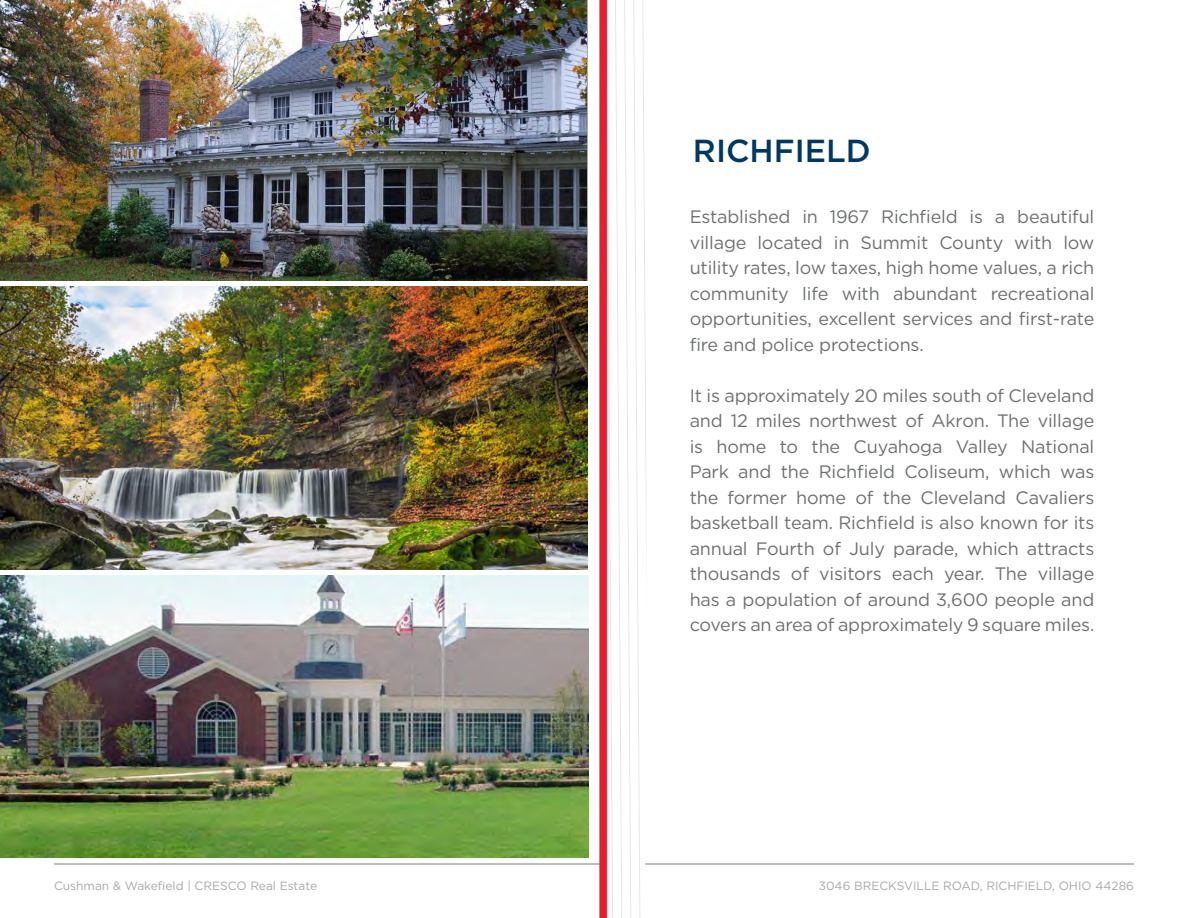
<style>
.page{position:relative;width:1188px;height:918px;background:#fff}
.page>*{position:absolute;margin:0;border:0;box-sizing:border-box;transform-origin:0 0}
.t1{font:500 31.8px "Gotham";color:#003865}
.t2{font:18px/25.5px "Gotham";letter-spacing:-.01em;color:#6e7171;text-align:justify}
.t3{font:12px "Gotham";color:#aaa9aa}
</style>
<div class="page">
<hr style="left:54px;top:863px;width:1080px;height:2px;background:#aaa9aa">
<svg style="left:607px;top:0;width:41px;height:918px"></svg>
<div style="left:599px;top:0;width:8px;height:918px;background:#e91d2d"></div>
<img style="left:0;top:287px;width:587px;height:282px">
<img style="left:0;top:0;width:587px;height:281px">
<img style="left:0;top:575px;width:588px;height:282px">
<h1 class="t1" style="left:693px;top:130px;width:179px">RICHFIELD</h1>
<p class="t2" style="left:690px;top:204px;width:406px">Established in 1967 Richfield is a beautiful village located in Summit County with low utility rates, low taxes, high home values, a rich community life with abundant recreational opportunities, excellent services and first-rate fire and police protections.</p>
<p class="t2" style="left:690px;top:382px;width:406px">It is approximately 20 miles south of Cleveland and 12 miles northwest of Akron. The village is home to the Cuyahoga Valley National Park and the Richfield Coliseum, which was the former home of the Cleveland Cavaliers basketball team. Richfield is also known for its annual Fourth of July parade, which attracts thousands of visitors each year. The village has a population of around 3,600 people and covers an area of approximately 9 square miles.</p>
<p class="t3" style="left:54px;top:878px;width:265px">Cushman &amp; Wakefield | CRESCO Real Estate</p>
<p class="t3" style="left:819px;top:878px;width:317px">3046 BRECKSVILLE ROAD, RICHFIELD, OHIO 44286</p>
</div>
